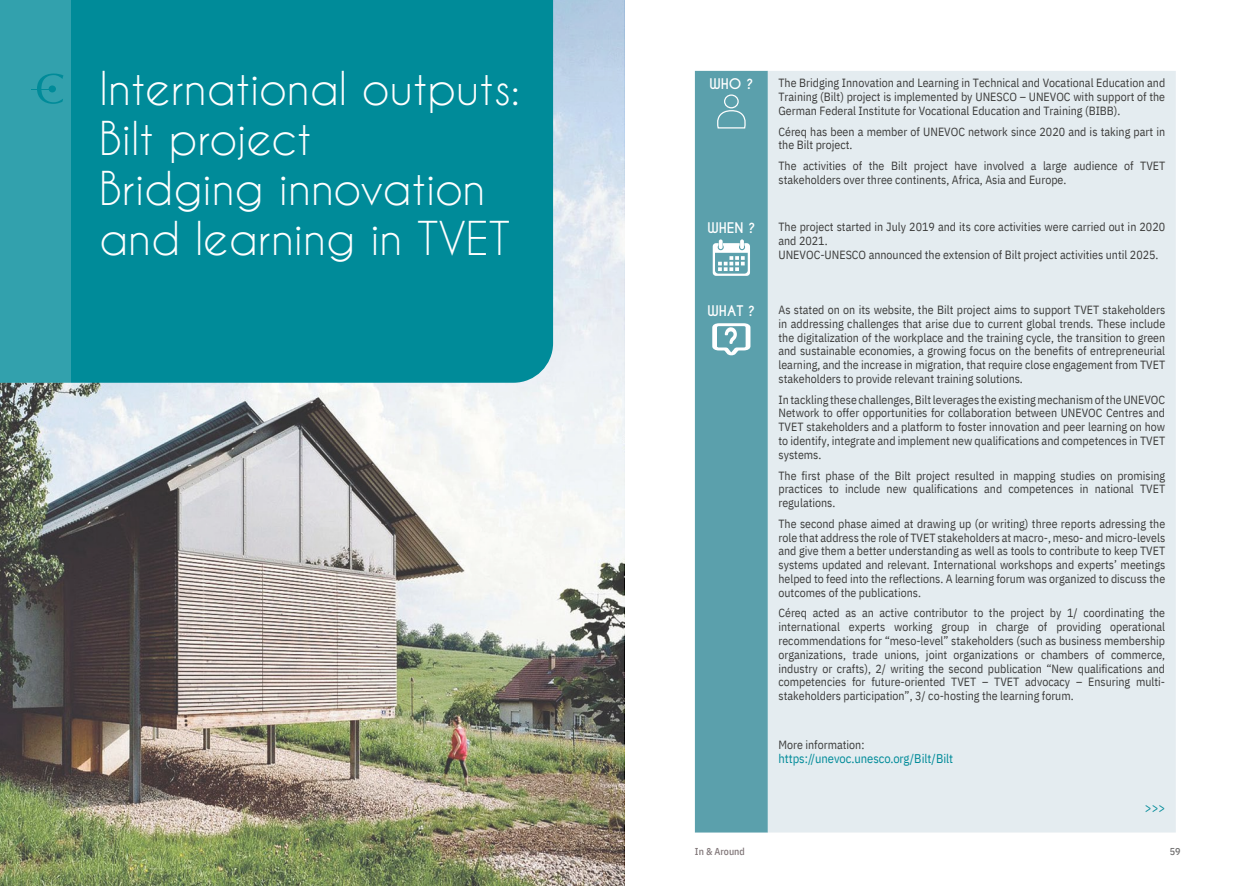
<style>
.page{position:relative;width:1248px;height:886px;background:#fff}
.page>*{position:absolute;margin:0;border:0;box-sizing:border-box;transform-origin:0 0}
.t1{font:43.75px/50px "Caviar Dreams";color:#fff}
.t2{font:700 13.75px "Caviar Dreams";color:#fff}
.t3{font:12.5px "IBM Plex Sans Cond";color:#008b99}
.t4{font:11.88px/13.8px "IBM Plex Sans Cond";color:#3c3c3b;text-align:justify}
.t5{font:500 10px "IBM Plex Sans Cond";color:#817779}
.t6{font:500 10px "IBM Plex Sans Cond";color:#706f6f}
</style>
<div class="page">
<div style="left:694px;top:71px;width:73px;height:761px;background:#5ba0ac"></div>
<div style="left:767px;top:71px;width:408px;height:761px;background:#e4ecf0"></div>
<div style="left:724px;top:94px;width:14px;height:14px;border:1px solid #fff;border-radius:50%"></div>
<svg style="left:716px;top:109px;width:30px;height:20px"></svg>
<svg style="left:712px;top:239px;width:38px;height:37px"></svg>
<svg style="left:712px;top:323px;width:38px;height:32px"></svg>
<img style="left:0;top:0;width:624px;height:886px">
<div style="left:71px;top:0;width:482px;height:383px;background:#008b99"></div>
<div style="left:0;top:0;width:71px;height:383px;background:#32a1ad"></div>
<svg style="left:31px;top:74px;width:32px;height:30px"></svg>
<div style="left:49px;top:85px;width:7px;height:7px;background:#008b99;border-radius:50%"></div>
<p class="t1" style="left:99px;top:63px;width:422px">International outputs:</p>
<p class="t1" style="left:99px;top:113px;width:412px">Bilt project<br>Bridging innovation and learning in TVET</p>
<p class="t2" style="left:709px;top:75px;width:45px">WHO ?</p>
<p class="t4" style="left:778px;top:75px;width:388px">The Bridging Innovation and Learning in Technical and Vocational Education and Training (Bilt) project is implemented by UNESCO – UNEVOC with support of the German Federal Institute for Vocational Education and Training (BIBB).</p>
<p class="t4" style="left:778px;top:123px;width:388px">Céreq has been a member of UNEVOC network since 2020 and is taking part in the Bilt project.</p>
<p class="t4" style="left:778px;top:158px;width:388px">The activities of the Bilt project have involved a large audience of TVET stakeholders over three continents, Africa, Asia and Europe.</p>
<p class="t2" style="left:707px;top:219px;width:49px">WHEN ?</p>
<p class="t4" style="left:778px;top:219px;width:388px">The project started in July 2019 and its core activities were carried out in 2020 and 2021.</p>
<p class="t4" style="left:778px;top:246px;width:381px">UNEVOC-UNESCO announced the extension of Bilt project activities until 2025.</p>
<p class="t2" style="left:707px;top:302px;width:49px">WHAT ?</p>
<p class="t4" style="left:778px;top:302px;width:388px">As stated on on its website, the Bilt project aims to support TVET stakeholders in addressing challenges that arise due to current global trends. These include the digitalization of the workplace and the training cycle, the transition to green and sustainable economies, a growing focus on the benefits of entrepreneurial learning, and the increase in migration, that require close engagement from TVET stakeholders to provide relevant training solutions.</p>
<p class="t4" style="left:778px;top:391px;width:388px">In tackling these challenges, Bilt leverages the existing mechanism of the UNEVOC Network to offer opportunities for collaboration between UNEVOC Centres and TVET stakeholders and a platform to foster innovation and peer learning on how to identify, integrate and implement new qualifications and competences in TVET systems.</p>
<p class="t4" style="left:778px;top:467px;width:388px">The first phase of the Bilt project resulted in mapping studies on promising practices to include new qualifications and competences in national TVET regulations.</p>
<p class="t4" style="left:778px;top:516px;width:388px">The second phase aimed at drawing up (or writing) three reports adressing the role that address the role of TVET stakeholders at macro-, meso- and micro-levels and give them a better understanding as well as tools to contribute to keep TVET systems updated and relevant. International workshops and experts’ meetings helped to feed into the reflections. A learning forum was organized to discuss the outcomes of the publications.</p>
<p class="t4" style="left:778px;top:605px;width:388px">Céreq acted as an active contributor to the project by 1/ coordinating the international experts working group in charge of providing operational recommendations for “meso-level” stakeholders (such as business membership organizations, trade unions, joint organizations or chambers of commerce, industry or crafts), 2/ writing the second publication “New qualifications and competencies for future-oriented TVET – TVET advocacy – Ensuring multi&shy;stakeholders participation”, 3/ co-hosting the learning forum.</p>
<p class="t4" style="left:778px;top:737px;width:87px">More information:</p>
<p class="t3" style="left:778px;top:749px;width:176px">https://unevoc.unesco.org/Bilt/Bilt</p>
<p class="t3" style="left:1144px;top:798px;width:22px">&gt;&gt;&gt;</p>
<p class="t5" style="left:694px;top:844px;width:51px">In &amp; Around</p>
<p class="t6" style="left:1169px;top:844px;width:12px">59</p>
</div>
